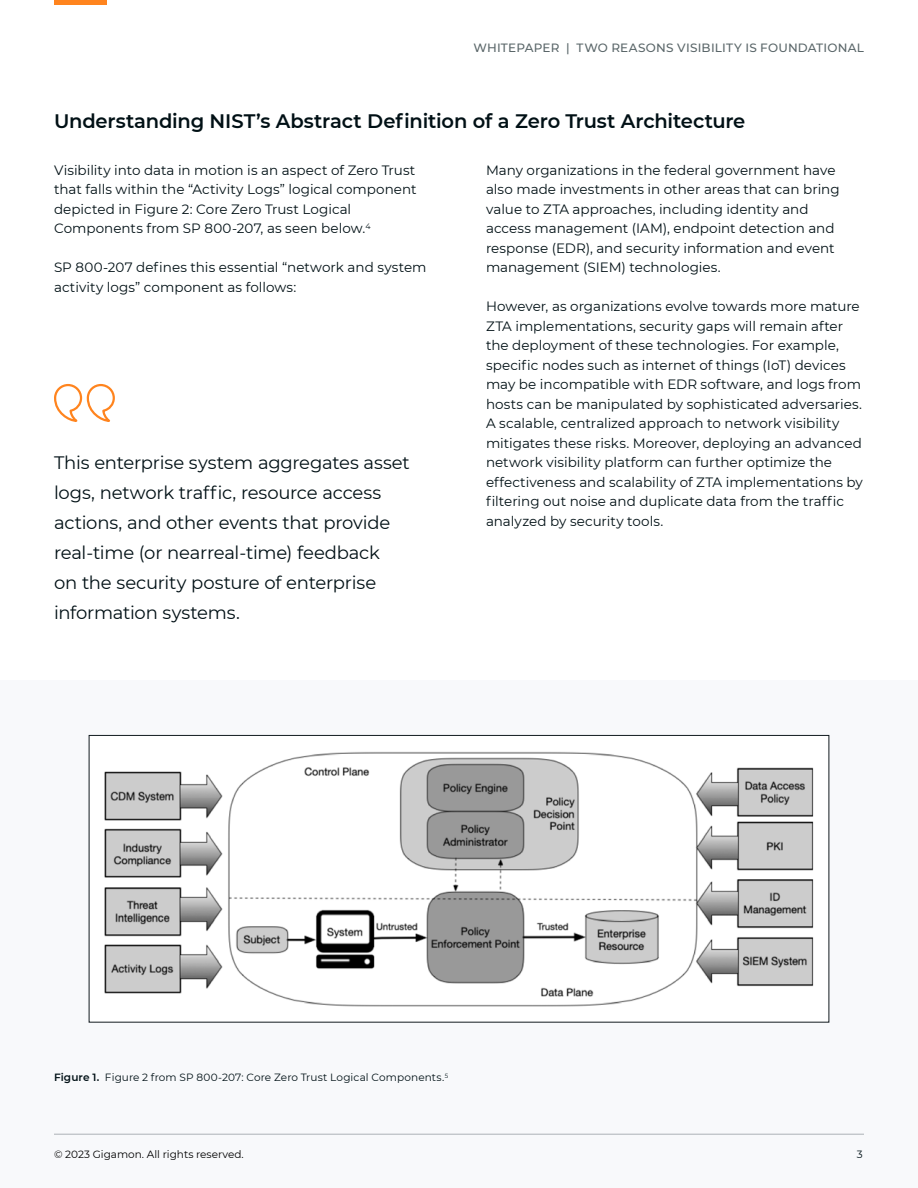
<style>
.page{position:relative;width:918px;height:1188px;background:#fff}
.page>*{position:absolute;margin:0;border:0;box-sizing:border-box;transform-origin:0 0}
.t1{font:600 19.5px "Montserrat";letter-spacing:-.01em;color:#001015}
.t2{font:18px/30px "Montserrat";letter-spacing:-.015em;color:#001015}
.t3{font:13.5px/19.5px "Montserrat";color:#001015}
.t4{font:500 12px "Montserrat";letter-spacing:.02em;color:#5a6669}
.t5{font:10.5px "Montserrat";letter-spacing:.01em;color:#001015}
.t6{font:10.5px "Montserrat";color:#000}
.s1{font-weight:600}
</style>
<div class="page">
<div style="left:0;top:680px;width:918px;height:508px;background:#f8f9fb"></div>
<hr style="left:54px;top:1134px;width:810px;height:1px;background:#acb1b6">
<hr style="left:54px;top:0;width:53px;height:4px;background:#ff841e">
<img style="left:104px;top:752px;width:710px;height:255px">
<svg style="left:54px;top:383px;width:61px;height:39px"></svg>
<p class="t4" style="left:473px;top:39px;width:392px">WHITEPAPER | TWO REASONS VISIBILITY IS FOUNDATIONAL</p>
<h1 class="t1" style="left:54px;top:107px;width:693px">Understanding NIST’s Abstract Definition of a Zero Trust Architecture</h1>
<p class="t3" style="left:486px;top:160px;width:355px">Many organizations in the federal government have also made investments in other areas that can bring value to ZTA approaches, including identity and access management (IAM), endpoint detection and response (EDR), and security information and event management (SIEM) technologies.</p>
<p class="t3" style="left:486px;top:296px;width:378px">However, as organizations evolve towards more mature ZTA implementations, security gaps will remain after the deployment of these technologies. For example, specific nodes such as internet of things (IoT) devices may be incompatible with EDR software, and logs from hosts can be manipulated by sophisticated adversaries.<br>A scalable, centralized approach to network visibility mitigates these risks. Moreover, deploying an advanced network visibility platform can further optimize the effectiveness and scalability of ZTA implementations by filtering out noise and duplicate data from the traffic analyzed by security tools.</p>
<p class="t3" style="left:54px;top:160px;width:364px">Visibility into data in motion is an aspect of Zero Trust that falls within the “Activity Logs” logical component depicted in Figure 2: Core Zero Trust Logical Components from SP 800-207, as seen below.<sup>4</sup></p>
<p class="t3" style="left:54px;top:257px;width:374px">SP 800-207 defines this essential “network and system activity logs” component as follows:</p>
<h2 class="t2" style="left:54px;top:447px;width:357px">This enterprise system aggregates asset logs, network traffic, resource access actions, and other events that provide real-time (or nearreal-time) feedback<br>on the security posture of enterprise information systems.</h2>
<p class="t5" style="left:54px;top:1070px;width:396px"><span class="s1">Figure 1.</span> Figure 2 from SP 800-207: Core Zero Trust Logical Components.<sup>5</sup></p>
<p class="t6" style="left:54px;top:1147px;width:191px">© 2023 Gigamon. All rights reserved.</p>
<p class="t5" style="left:857px;top:1147px;width:7px">3</p>
</div>
